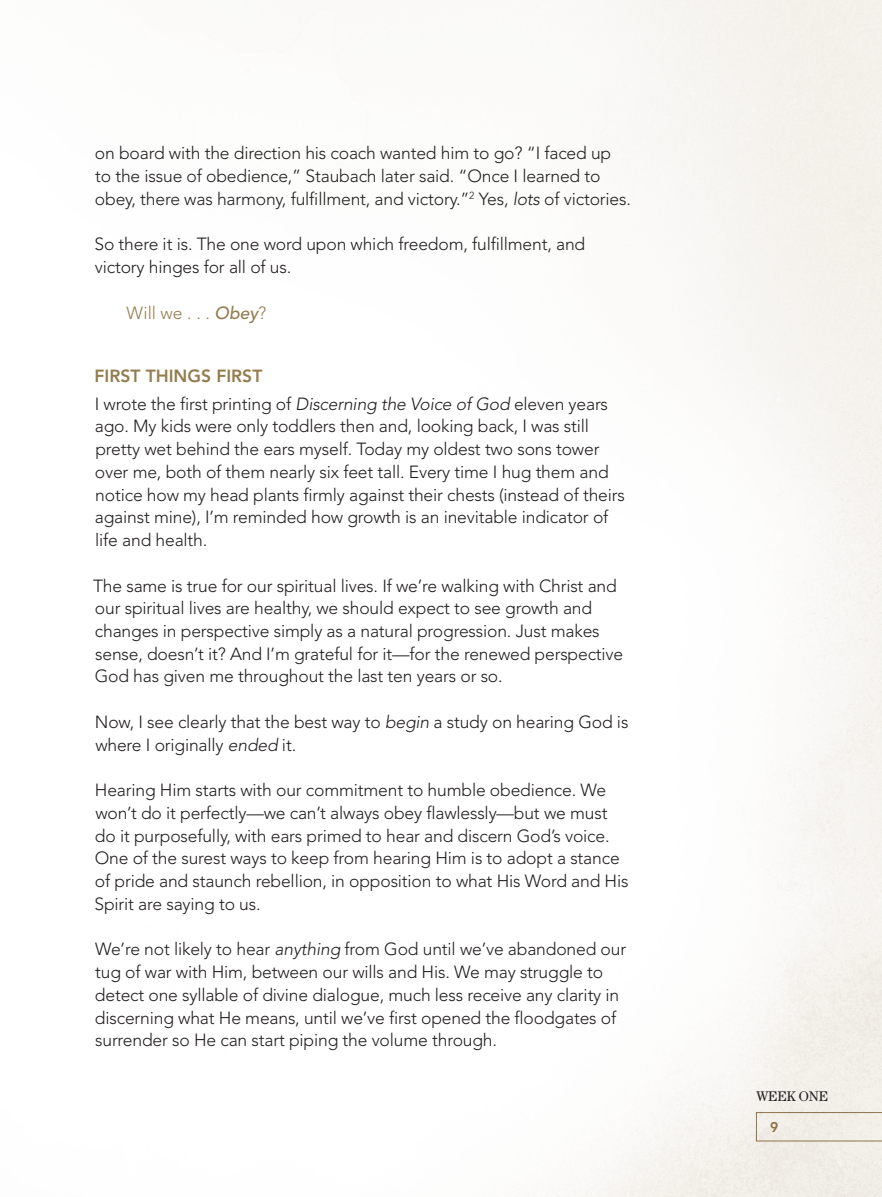
<style>
.page{position:relative;width:882px;height:1197px;background:#fff}
.page>*{position:absolute;margin:0;border:0;box-sizing:border-box;transform-origin:0 0}
.t1{font:300 17.5px/22.8px "Avenir LT Std";letter-spacing:-.01em;color:#231f20}
.t2{font:300 17.5px "Avenir LT Std";color:#937d4e}
.t3{font:14px "Century Std";letter-spacing:-.015em;color:#231f20}
.t4{font:800 14px "Avenir LT Std";color:#937d4e}
.s1{font-style:italic}
.s2{font-weight:500;font-style:italic}
.s3{font-weight:800;color:#937d4e}
</style>
<div class="page">
<svg style="left:756px;top:1112px;width:126px;height:29px"></svg>
<p class="t1" style="left:95px;top:142px;width:538px">on board with the direction his coach wanted him to go? “I faced up to the issue of obedience,” Staubach later said. “Once I learned to obey, there was harmony, fulfillment, and victory.”<sup>2</sup> Yes, <span class="s1">lots</span> of victories.</p>
<p class="t1" style="left:94px;top:233px;width:492px">So there it is. The one word upon which freedom, fulfillment, and victory hinges for all of us.</p>
<p class="t2" style="left:127px;top:302px;width:141px">Will we . . . <span class="s2">Obey</span>?</p>
<p class="t1" style="left:95px;top:362px;width:515px;line-height:28px"><span class="s3">FIRST THINGS FIRST<br></span>I wrote the first printing of <span class="s1">Discerning the Voice of God</span> eleven years</p>
<p class="t1" style="left:95px;top:415px;width:532px">ago. My kids were only toddlers then and, looking back, I was still pretty wet behind the ears myself. Today my oldest two sons tower over me, both of them nearly six feet tall. Every time I hug them and notice how my head plants firmly against their chests (instead of theirs against mine), I’m reminded how growth is an inevitable indicator of life and health.</p>
<p class="t1" style="left:93px;top:574px;width:532px">The same is true for our spiritual lives. If we’re walking with Christ and our spiritual lives are healthy, we should expect to see growth and changes in perspective simply as a natural progression. Just makes sense, doesn’t it? And I’m grateful for it—for the renewed perspective God has given me throughout the last ten years or so.</p>
<p class="t1" style="left:95px;top:711px;width:535px">Now, I see clearly that the best way to <span class="s1">begin</span> a study on hearing God is where I originally <span class="s1">ended</span> it.</p>
<p class="t1" style="left:94px;top:779px;width:536px">Hearing Him starts with our commitment to humble obedience. We won’t do it perfectly—we can’t always obey flawlessly—but we must do it purposefully, with ears primed to hear and discern God’s voice.<br>One of the surest ways to keep from hearing Him is to adopt a stance of pride and staunch rebellion, in opposition to what His Word and His Spirit are saying to us.</p>
<p class="t1" style="left:95px;top:938px;width:533px">We’re not likely to hear <span class="s1">anything</span> from God until we’ve abandoned our tug of war with Him, between our wills and His. We may struggle to detect one syllable of divine dialogue, much less receive any clarity in discerning what He means, until we’ve first opened the floodgates of surrender so He can start piping the volume through.</p>
<p class="t3" style="left:756px;top:1088px;width:74px">WEEK ONE</p>
<p class="t4" style="left:770px;top:1119px;width:10px">9</p>
</div>
